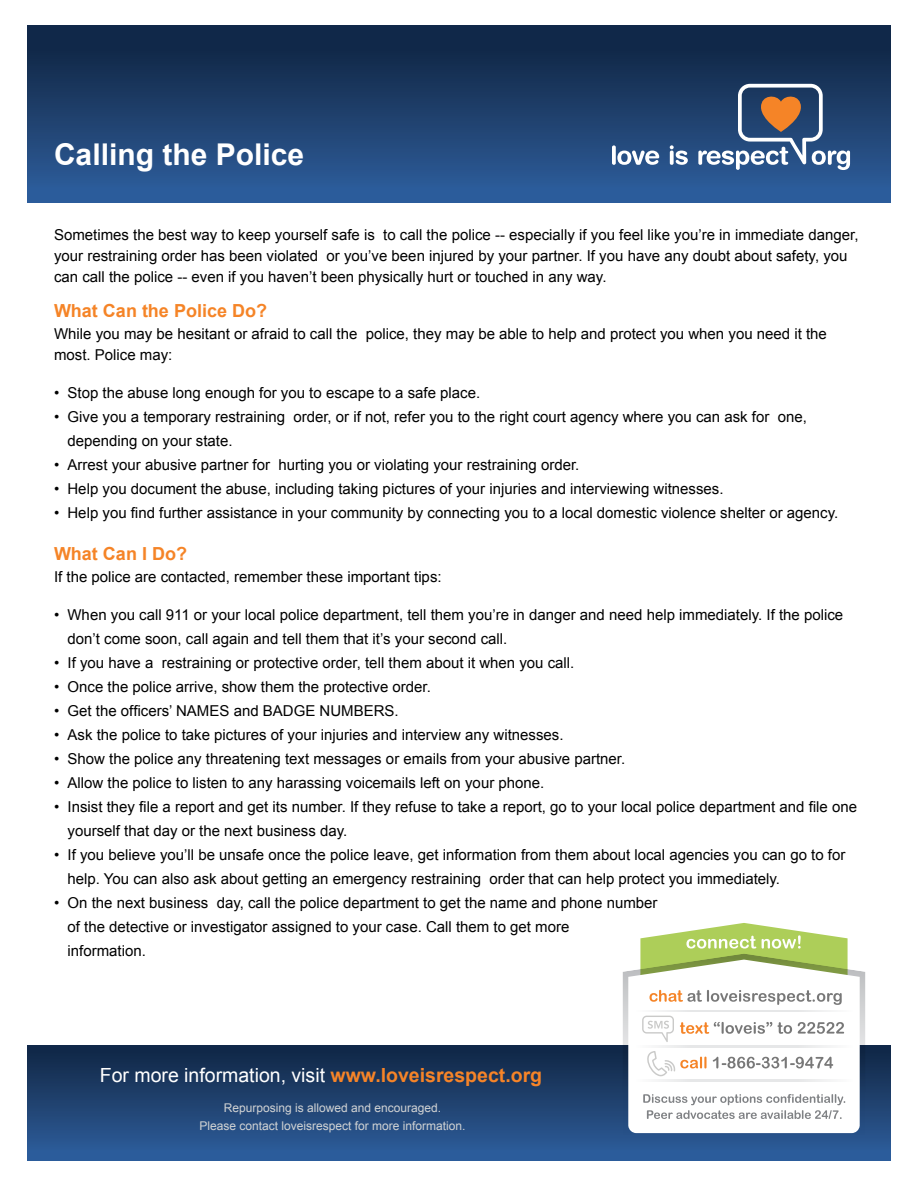
<style>
.page{position:relative;width:918px;height:1188px;background:#fff}
.page>*{position:absolute;margin:0;border:0;box-sizing:border-box;transform-origin:0 0}
.t1{font:700 30px "Arial";color:#fff}
.t2{font:19.5px "Arial";color:#fff}
.t3{font:700 18px "Arial";color:#f58427}
.t4{font:15px/24px "Arial";color:#000}
.t5{font:12px/18px "Arial";color:#d1d3d4;text-align:center}
.s1{font-weight:700;color:#f68428}
</style>
<div class="page">
<div style="left:27px;top:1045px;width:864px;height:116px;background:linear-gradient(to bottom,#102543,#2e5f9e)"></div>
<div style="left:27px;top:26px;width:864px;height:176px;background:linear-gradient(to bottom,#0e223e,#2e5e9d)"></div>
<svg style="left:612px;top:145px;width:4px;height:20px"></svg>
<svg style="left:617px;top:151px;width:42px;height:14px"></svg>
<svg style="left:670px;top:145px;width:18px;height:20px"></svg>
<svg style="left:698px;top:84px;width:152px;height:86px;background:#556783"></svg>
<svg style="left:623px;top:971px;width:242px;height:165px;background:#5a7293"></svg>
<svg style="left:628px;top:923px;width:232px;height:210px"></svg>
<h1 class="t1" style="left:54px;top:135px;width:252px">Calling the Police</h1>
<p class="t4" style="left:54px;top:225px;width:806px;line-height:21px">Sometimes the best way to keep yourself safe is to call the police -- especially if you feel like you’re in immediate danger, your restraining order has been violated or you’ve been injured by your partner. If you have any doubt about safety, you can call the police -- even if you haven’t been physically hurt or touched in any way.</p>
<p class="t3" style="left:54px;top:299px;width:215px">What Can the Police Do?</p>
<p class="t4" style="left:54px;top:324px;width:774px;line-height:21px">While you may be hesitant or afraid to call the police, they may be able to help and protect you when you need it the most. Police may:</p>
<p class="t4" style="left:54px;top:381px;width:428px">• Stop the abuse long enough for you to escape to a safe place.</p>
<p class="t4" style="left:68px;top:405px;width:741px;text-indent:-14px">• Give you a temporary restraining order, or if not, refer you to the right court agency where you can ask for one, depending on your state.</p>
<p class="t4" style="left:54px;top:453px;width:527px">• Arrest your abusive partner for hurting you or violating your restraining order.</p>
<p class="t4" style="left:54px;top:477px;width:671px">• Help you document the abuse, including taking pictures of your injuries and interviewing witnesses.</p>
<p class="t4" style="left:54px;top:501px;width:786px">• Help you find further assistance in your community by connecting you to a local domestic violence shelter or agency.</p>
<p class="t3" style="left:54px;top:541px;width:135px">What Can I Do?</p>
<p class="t4" style="left:54px;top:565px;width:389px">If the police are contacted, remember these important tips:</p>
<p class="t4" style="left:68px;top:603px;width:777px;text-indent:-14px">• When you call 911 or your local police department, tell them you’re in danger and need help immediately. If the police don’t come soon, call again and tell them that it’s your second call.</p>
<p class="t4" style="left:54px;top:651px;width:522px">• If you have a restraining or protective order, tell them about it when you call.</p>
<p class="t4" style="left:54px;top:675px;width:379px">• Once the police arrive, show them the protective order.</p>
<p class="t4" style="left:54px;top:699px;width:346px">• Get the officers’ NAMES and BADGE NUMBERS.</p>
<p class="t4" style="left:54px;top:723px;width:511px">• Ask the police to take pictures of your injuries and interview any witnesses.</p>
<p class="t4" style="left:54px;top:747px;width:573px">• Show the police any threatening text messages or emails from your abusive partner.</p>
<p class="t4" style="left:54px;top:771px;width:492px">• Allow the police to listen to any harassing voicemails left on your phone.</p>
<p class="t4" style="left:68px;top:795px;width:791px;text-indent:-14px">• Insist they file a report and get its number. If they refuse to take a report, go to your local police department and file one yourself that day or the next business day.</p>
<p class="t4" style="left:68px;top:843px;width:779px;text-indent:-14px">• If you believe you’ll be unsafe once the police leave, get information from them about local agencies you can go to for help. You can also ask about getting an emergency restraining order that can help protect you immediately.</p>
<p class="t4" style="left:68px;top:891px;width:592px;text-indent:-14px">• On the next business day, call the police department to get the name and phone number of the detective or investigator assigned to your case. Call them to get more<br>information.</p>
<h2 class="t2" style="left:100px;top:1062px;width:444px">For more information, visit <span class="s1">www.loveisrespect.org</span></h2>
<p class="t5" style="left:200px;top:1099px;width:268px">Repurposing is allowed and encouraged.<br>Please contact loveisrespect for more information.</p>
</div>
